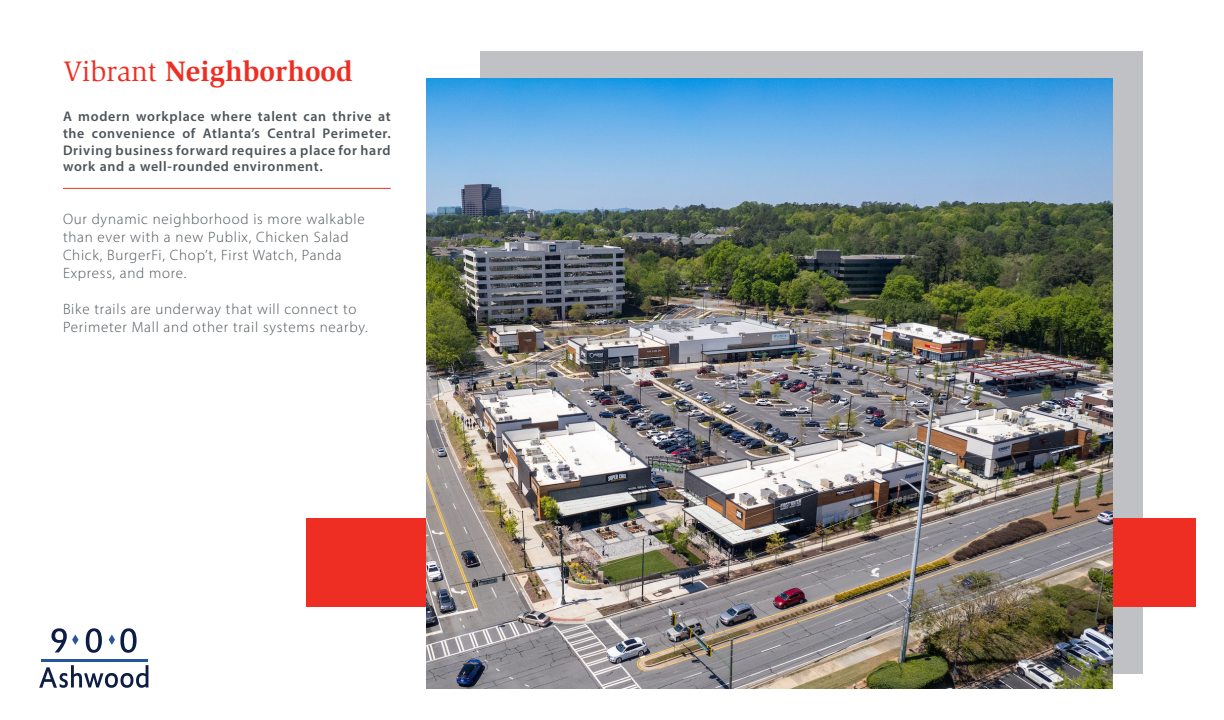
<style>
.page{position:relative;width:1224px;height:720px;background:#fff}
.page>*{position:absolute;margin:0;border:0;box-sizing:border-box;transform-origin:0 0}
.t1{font:700 29px "Slimbach Std";color:#ee2e22}
.t2{font:300 15px/18px "Myriad Pro";letter-spacing:.05em;color:#4d545a}
.t3{font:600 14px/16.8px "Myriad Pro";letter-spacing:.05em;color:#4d545a;text-align:justify}
.s1{font-weight:400}
</style>
<div class="page">
<div style="left:480px;top:51px;width:662px;height:622px;background:#bfc1c4"></div>
<div style="left:306px;top:518px;width:889px;height:89px;background:#ee2e22"></div>
<img style="left:427px;top:79px;width:685px;height:610px">
<svg style="left:86px;top:628px;width:16px;height:25px"></svg>
<svg style="left:39px;top:665px;width:109px;height:23px"></svg>
<hr style="left:41px;top:659px;width:107px;height:3px;background:#245699">
<svg style="left:51px;top:628px;width:28px;height:24px"></svg>
<svg style="left:109px;top:628px;width:28px;height:25px"></svg>
<hr style="left:63px;top:188px;width:328px;height:1px;background:#ee2e22">
<p class="t1" style="left:63px;top:54px;width:291px"><span class="s1">Vibrant</span> Neighborhood</p>
<p class="t3" style="left:63px;top:107px;width:329px">A modern workplace where talent can thrive at the convenience of Atlanta’s Central Perimeter.<br>Driving business forward requires a place for hard work and a well-rounded environment.</p>
<p class="t2" style="left:63px;top:210px;width:303px">Our dynamic neighborhood is more walkable than ever with a new Publix, Chicken Salad Chick, BurgerFi, Chop’t, First Watch, Panda Express, and more.</p>
<p class="t2" style="left:63px;top:300px;width:295px">Bike trails are underway that will connect to</p>
<p class="t2" style="left:63px;top:318px;width:306px">Perimeter Mall and other trail systems nearby.</p>
</div>
